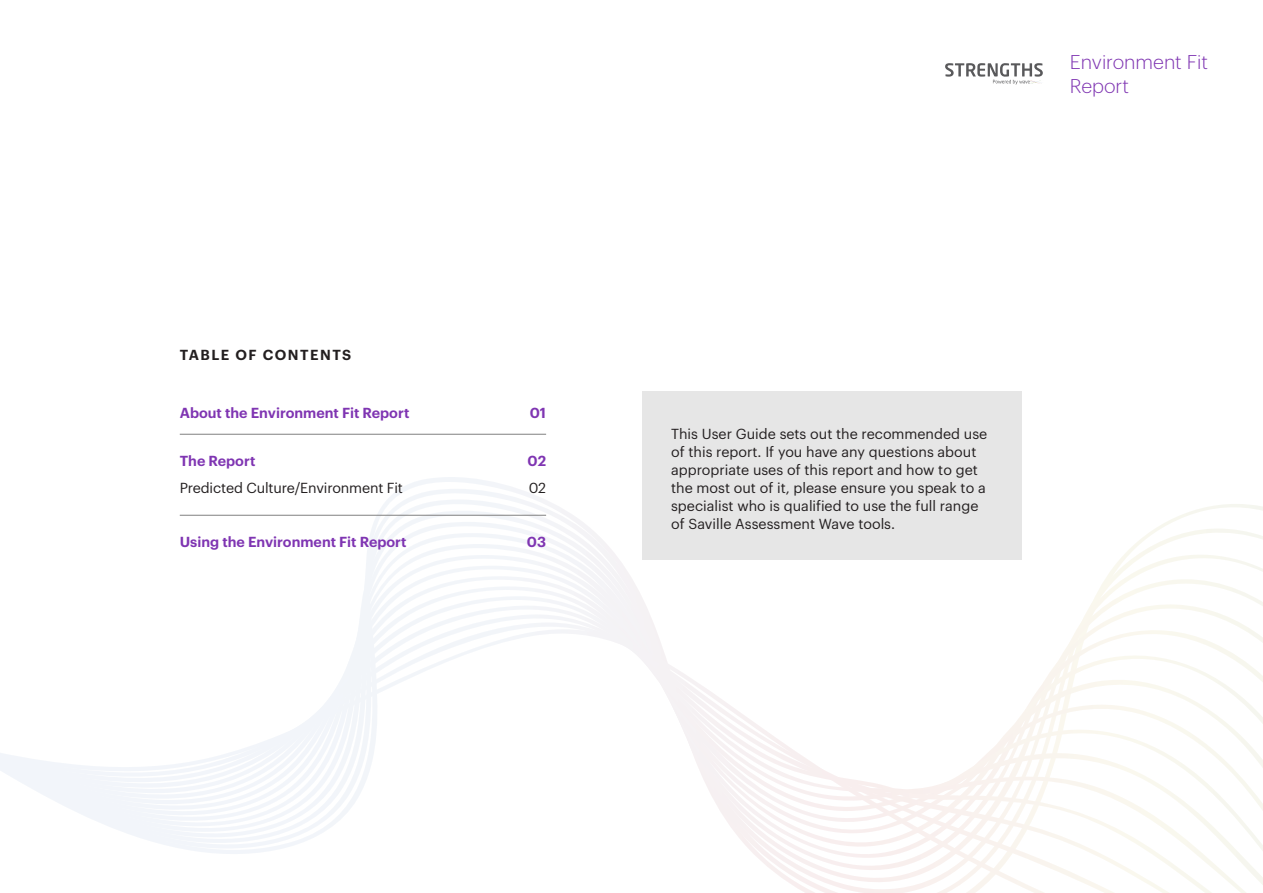
<style>
.page{position:relative;width:1263px;height:893px;background:#fff}
.page>*{position:absolute;margin:0;border:0;box-sizing:border-box;transform-origin:0 0}
.t1{font:300 19.5px/23.4px "Graphik";color:#7f35b2}
.Body_text_black{font:14.25px/18px "Graphik";color:#231f20}
.TOC_L1_rule_above_8{font:600 14.25px "Graphik";color:#7f35b2}
.TOC_L2_8_10_A4_hrz{font:14.25px "Graphik";letter-spacing:-.01em;color:#231f20}
.First_Content{font:600 14.25px "Graphik";color:#7f35b2}
.TOC_Headline{font:600 14.25px "Graphik";letter-spacing:.105em;color:#231f20}
</style>
<div class="page">
<svg style="left:366px;top:554px;width:884px;height:10px"></svg>
<svg style="left:365px;top:574px;width:854px;height:10px"></svg>
<svg style="left:364px;top:584px;width:899px;height:301px"></svg>
<svg style="left:362px;top:593px;width:885px;height:300px"></svg>
<svg style="left:361px;top:602px;width:851px;height:291px"></svg>
<svg style="left:360px;top:610px;width:810px;height:283px"></svg>
<svg style="left:358px;top:619px;width:757px;height:274px"></svg>
<svg style="left:0;top:629px;width:1045px;height:264px"></svg>
<svg style="left:945px;top:63px;width:98px;height:22px"></svg>
<hr style="left:180px;top:434px;width:366px;height:1px;background:#808080">
<hr style="left:180px;top:515px;width:366px;height:1px;background:#808080">
<div style="left:642px;top:391px;width:380px;height:168px;background:#e6e6e6"></div>
<p class="TOC_Headline" style="left:180px;top:344px;width:173px">TABLE OF CONTENTS</p>
<p class="First_Content" style="left:180px;top:402px;width:231px">About the Environment Fit Report</p>
<p class="First_Content" style="left:530px;top:402px;width:18px">01</p>
<p class="TOC_L1_rule_above_8" style="left:180px;top:450px;width:77px">The Report</p>
<p class="TOC_L1_rule_above_8" style="left:527px;top:450px;width:20px">02</p>
<p class="TOC_L2_8_10_A4_hrz" style="left:180px;top:477px;width:225px">Predicted Culture/Environment Fit</p>
<p class="TOC_L2_8_10_A4_hrz" style="left:529px;top:477px;width:19px">02</p>
<p class="TOC_L1_rule_above_8" style="left:180px;top:531px;width:228px">Using the Environment Fit Report</p>
<p class="TOC_L1_rule_above_8" style="left:527px;top:531px;width:21px">03</p>
<p class="t1" style="left:1070px;top:49px;width:140px">Environment Fit<br>Report</p>
<p class="Body_text_black" style="left:671px;top:423px;width:318px">This User Guide sets out the recommended use of this report. If you have any questions about appropriate uses of this report and how to get the most out of it, please ensure you speak to a specialist who is qualified to use the full range of Saville Assessment Wave tools.</p>
</div>
